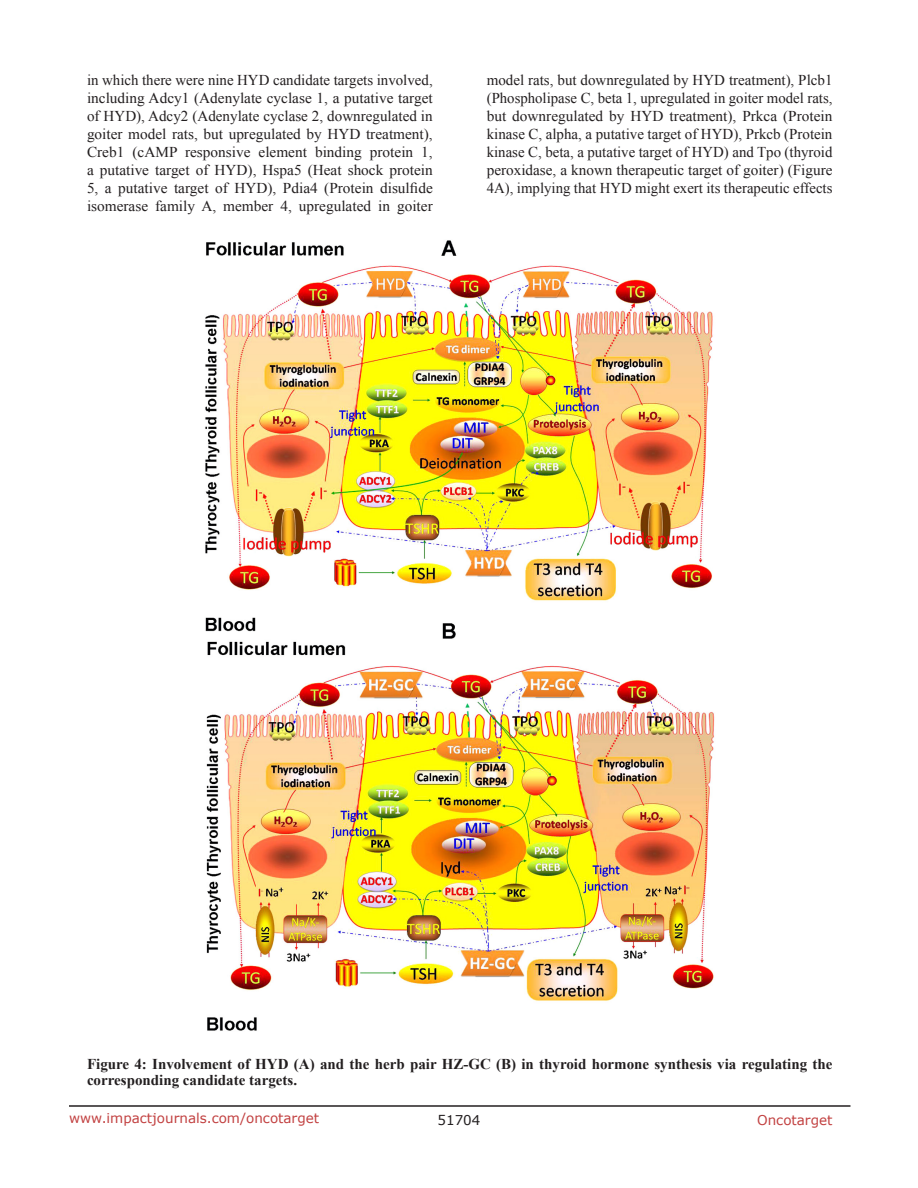
<style>
.page{position:relative;width:918px;height:1188px;background:#fff}
.page>*{position:absolute;margin:0;border:0;box-sizing:border-box;transform-origin:0 0}
.t1{font:15px/18px "Times New Roman";color:#231f20;text-align:justify}
.t2{font:700 15px/16.2px "Times New Roman";color:#231f20}
.t3{font:13.5px "Verdana";color:#c24141}
.t4{font:13.5px "Verdana";color:#231f20}
</style>
<div class="page">
<hr style="left:69px;top:1105px;width:781px;height:2px;background:#231f20">
<img style="left:205px;top:240px;width:510px;height:791px">
<p class="t1" style="left:87px;top:71px;width:347px">in which there were nine HYD candidate targets involved, including Adcy1 (Adenylate cyclase 1, a putative target of HYD), Adcy2 (Adenylate cyclase 2, downregulated in goiter model rats, but upregulated by HYD treatment), Creb1 (cAMP responsive element binding protein 1, a putative target of HYD), Hspa5 (Heat shock protein 5, a putative target of HYD), Pdia4 (Protein disulfide isomerase family A, member 4, upregulated in goiter</p>
<p class="t1" style="left:487px;top:71px;width:347px">model rats, but downregulated by HYD treatment), Plcb1 (Phospholipase C, beta 1, upregulated in goiter model rats, but downregulated by HYD treatment), Prkca (Protein kinase C, alpha, a putative target of HYD), Prkcb (Protein kinase C, beta, a putative target of HYD) and Tpo (thyroid peroxidase, a known therapeutic target of goiter) (Figure 4A), implying that HYD might exert its therapeutic effects</p>
<p class="t2" style="left:87px;top:1056px;width:747px">Figure 4: Involvement of HYD (A) and the herb pair HZ-GC (B) in thyroid hormone synthesis via regulating the corresponding candidate targets.</p>
<p class="t3" style="left:69px;top:1109px;width:252px">www.impactjournals.com/oncotarget</p>
<p class="t4" style="left:438px;top:1111px;width:44px">51704</p>
<p class="t3" style="left:757px;top:1111px;width:77px">Oncotarget</p>
</div>
